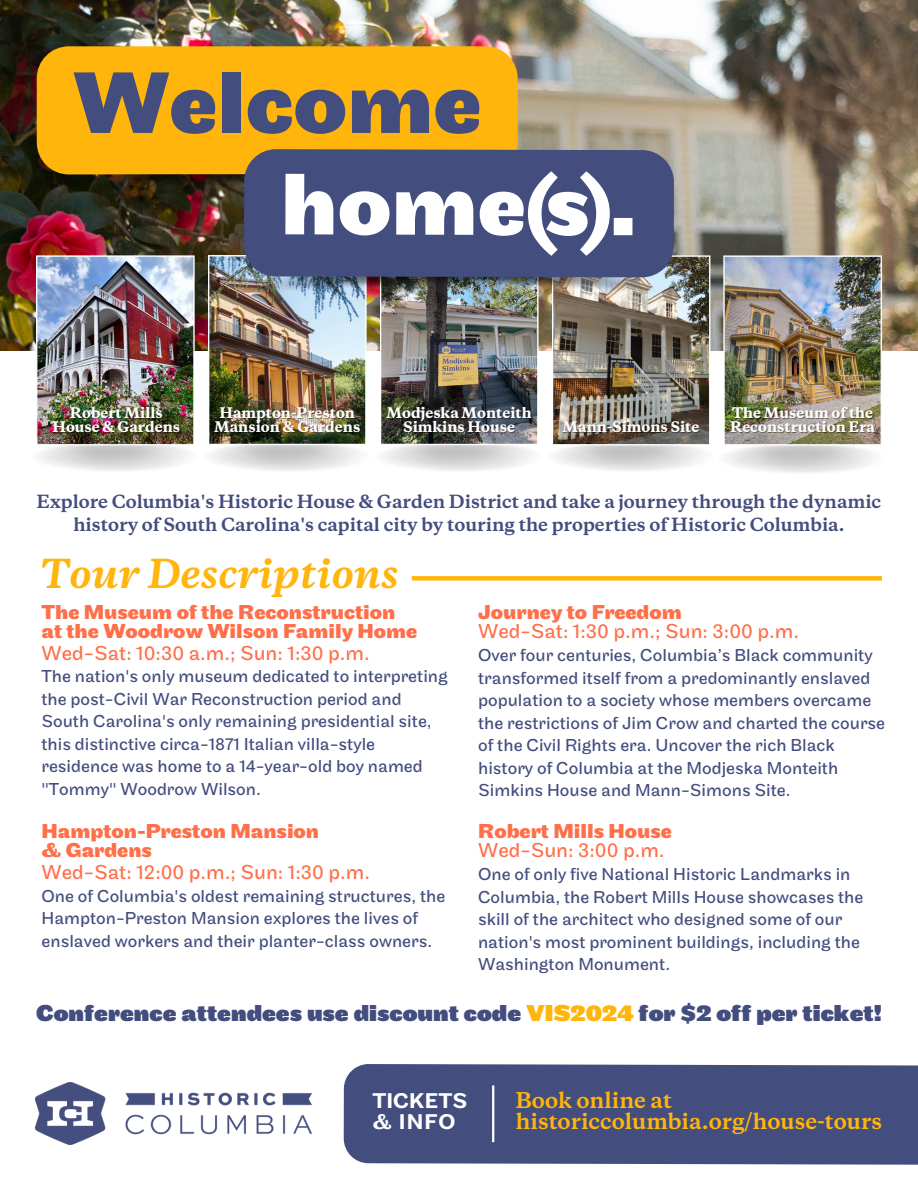
<style>
.page{position:relative;width:918px;height:1188px;background:#fff}
.page>*{position:absolute;margin:0;border:0;box-sizing:border-box;transform-origin:0 0}
.t1{font:700 98.4px "Maple";color:#434d7e}
.t2{font:700 90.9px "Maple";color:#434d7e}
.t3{font:700 90.9px "Maple";color:#fff}
.t4{font:500 90.9px "Maple";color:#fff}
.t5{font:italic 700 37.5px "Galaxie Copernicus";color:#ffb50b}
.t6{font:900 24px "Maple";color:#434d7e}
.t7{font:500 22.2px "Maple";color:#fff}
.t8{font:700 21px/19.2px "Maple";color:#ff6f49}
.t9{font:21px "Maple";color:#ff6f49}
.t10{font:700 20.4px "Galaxie Copernicus";color:#ffb50b}
.t11{font:18px/22.5px "Maple";color:#434d7e}
.t12{font:700 17.1px/22.6px "Galaxie Copernicus";color:#434d7e;text-align:center}
.t13{font:800 13.8px "Galaxie Copernicus";color:#fff}
.s1{color:#ffb50b}
</style>
<div class="page">
<img style="left:0;top:0;width:918px;height:351px">
<img style="left:36px;top:255px;width:159px;height:190px">
<img style="left:208px;top:255px;width:158px;height:189px">
<img style="left:380px;top:294px;width:158px;height:150px">
<img style="left:552px;top:255px;width:158px;height:190px">
<img style="left:250px;top:277px;width:418px;height:17px">
<img style="left:723px;top:255px;width:159px;height:191px">
<div style="left:344px;top:1064px;width:574px;height:101px;background:#434d7e"></div>
<img style="left:36px;top:1083px;width:275px;height:62px">
<hr style="left:492px;top:1085px;width:2px;height:57px;background:#fff">
<div style="left:37px;top:46px;width:481px;height:128px;background:#ffb50b;border-radius:32px"></div>
<img style="left:60px;top:174px;width:184px;height:19px">
<div style="left:244px;top:149px;width:430px;height:128px;background:#434d7e"></div>
<div style="left:412px;top:576px;width:470px;height:5px;background:#ffb50b"></div>
<p class="t2" style="left:73px;top:65px;width:410px">Welcome</p>
<p class="t3" style="left:280px;top:167px;width:359px">home s .</p>
<p class="t4" style="left:522px;top:173px;width:95px">()</p>
<p class="t13" style="left:70px;top:406px;width:94px">Robert Mills</p>
<p class="t13" style="left:52px;top:420px;width:129px">House &amp; Gardens</p>
<p class="t13" style="left:219px;top:406px;width:137px">Hampton-Preston</p>
<p class="t13" style="left:214px;top:420px;width:148px">Mansion &amp; Gardens</p>
<p class="t13" style="left:387px;top:406px;width:147px">Modjeska Monteith</p>
<p class="t13" style="left:403px;top:420px;width:113px">Simkins House</p>
<p class="t13" style="left:563px;top:420px;width:138px">Mann-Simons Site</p>
<p class="t13" style="left:732px;top:407px;width:143px">The Museum of the</p>
<p class="t13" style="left:730px;top:420px;width:147px">Reconstruction Era</p>
<p class="t12" style="left:37px;top:492px;width:846px">Explore Columbia's Historic House &amp; Garden District and take a journey through the dynamic history of South Carolina's capital city by touring the properties of Historic Columbia.</p>
<p class="t5" style="left:40px;top:557px;width:360px">Tour Descriptions</p>
<p class="t8" style="left:41px;top:604px;width:377px">The Museum of the Reconstruction at the Woodrow Wilson Family Home</p>
<p class="t11" style="left:41px;top:667px;width:408px">The nation's only museum dedicated to interpreting the post-Civil War Reconstruction period and South Carolina's only remaining presidential site, this distinctive circa-1871 Italian villa-style residence was home to a 14-year-old boy named "Tommy" Woodrow Wilson.</p>
<p class="t9" style="left:42px;top:645px;width:330px">Wed-Sat: 10:30 a.m.; Sun: 1:30 p.m.</p>
<p class="t8" style="left:42px;top:823px;width:279px">Hampton-Preston Mansion &amp; Gardens</p>
<p class="t9" style="left:42px;top:864px;width:330px">Wed-Sat: 12:00 p.m.; Sun: 1:30 p.m.</p>
<p class="t11" style="left:42px;top:886px;width:405px">One of Columbia's oldest remaining structures, the<br>Hampton-Preston Mansion explores the lives of enslaved workers and their planter-class owners.</p>
<p class="t8" style="left:478px;top:604px;width:205px">Journey to Freedom</p>
<p class="t11" style="left:478px;top:645px;width:409px">Over four centuries, Columbia’s Black community transformed itself from a predominantly enslaved population to a society whose members overcame the restrictions of Jim Crow and charted the course of the Civil Rights era. Uncover the rich Black history of Columbia at the Modjeska Monteith Simkins House and Mann-Simons Site.</p>
<p class="t9" style="left:478px;top:622px;width:322px">Wed-Sat: 1:30 p.m.; Sun: 3:00 p.m.</p>
<p class="t8" style="left:478px;top:823px;width:195px">Robert Mills House</p>
<p class="t11" style="left:478px;top:864px;width:387px">One of only five National Historic Landmarks in Columbia, the Robert Mills House showcases the skill of the architect who designed some of our nation's most prominent buildings, including the Washington Monument.</p>
<p class="t9" style="left:478px;top:841px;width:188px">Wed-Sun: 3:00 p.m.</p>
<p class="t6" style="left:36px;top:1003px;width:847px">Conference attendees use discount code <span class="s1">VIS2024</span> for $2 off per ticket!</p>
<p class="t10" style="left:516px;top:1091px;width:158px">Book online at</p>
<p class="t7" style="left:372px;top:1091px;width:96px">TICKETS</p>
<p class="t7" style="left:372px;top:1113px;width:84px">&amp; INFO</p>
<p class="t10" style="left:516px;top:1112px;width:368px">historiccolumbia.org/house-tours</p>
<p class="t1" style="left:344px;top:1065px;width:561px">..................</p>
</div>
